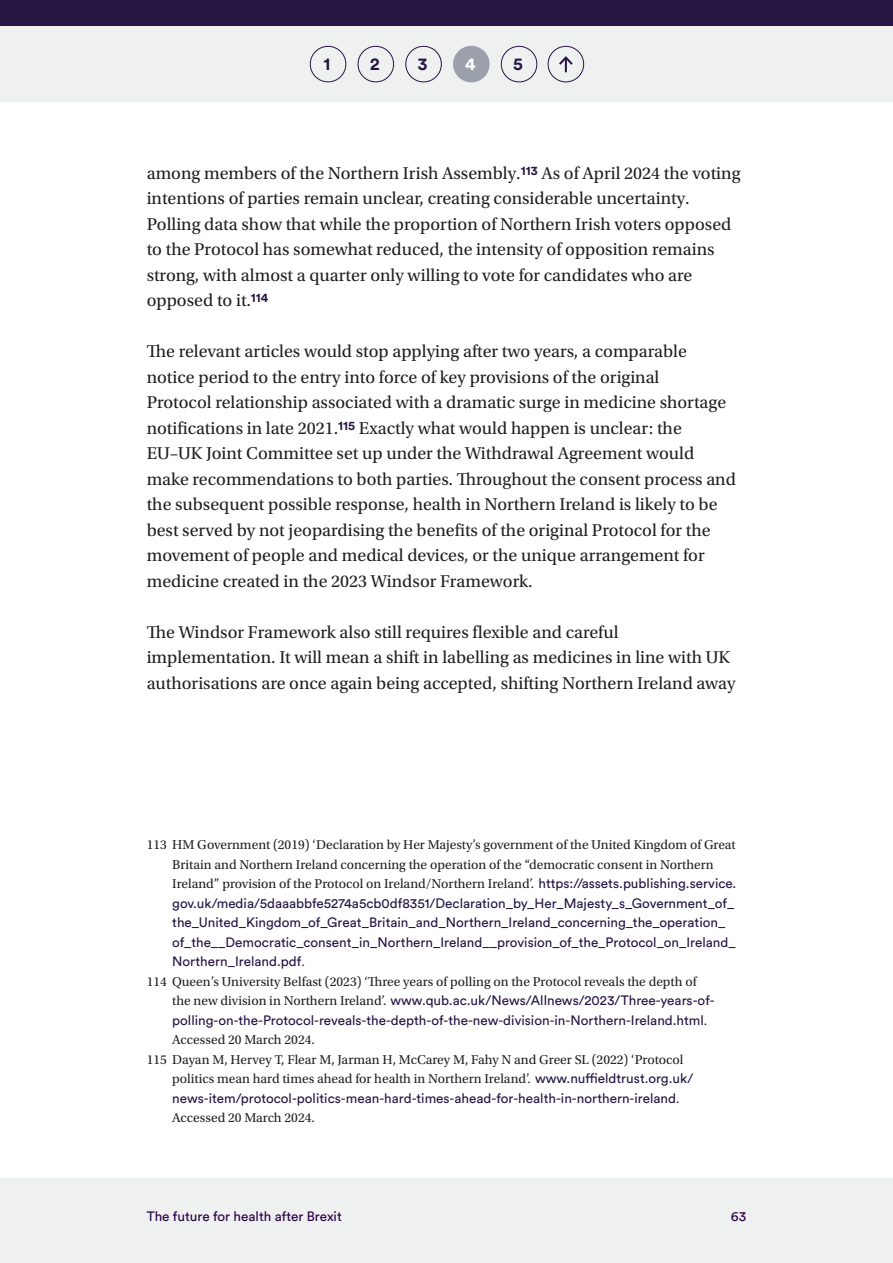
<style>
.page{position:relative;width:893px;height:1263px;background:#fff}
.page>*{position:absolute;margin:0;border:0;box-sizing:border-box;transform-origin:0 0}
.Body_text{font:18px/25.5px "Utopia Std";color:#231f20}
.t1{font:700 17.55px "Circular Pro";color:#271544}
.t2{font:700 17.55px "Circular Pro";color:#fff}
.Footnotes{font:13.5px/19.5px "Circular Pro";color:#271544}
.Footnotes-2{font:13.5px/19.5px "Utopia Std";color:#231f20}
.t3{font:13.5px "Circular Pro";color:#280048}
.s1{font-family:"Utopia Std";color:#231f20}
.s2{font-family:"Circular Pro";color:#271544}
</style>
<div class="page">
<div style="left:0;top:0;width:893px;height:26px;background:#271544"></div>
<div style="left:0;top:26px;width:893px;height:76px;background:#eff0f0"></div>
<div style="left:0;top:1179px;width:893px;height:84px;background:#eff0f0"></div>
<div style="left:454px;top:46px;width:35px;height:36px;background:#9ba0ab;border-radius:50%"></div>
<div style="left:453px;top:46px;width:36px;height:36px;border:1px solid #9ba0ab;border-radius:50%"></div>
<div style="left:548px;top:46px;width:36px;height:36px;border:1px solid #271544;border-radius:50%"></div>
<svg style="left:559px;top:56px;width:14px;height:16px"></svg>
<div style="left:310px;top:46px;width:36px;height:36px;border:1px solid #271544;border-radius:50%"></div>
<div style="left:358px;top:46px;width:36px;height:36px;border:1px solid #271544;border-radius:50%"></div>
<div style="left:405px;top:46px;width:37px;height:36px;border:1px solid #271544;border-radius:50%"></div>
<div style="left:501px;top:46px;width:36px;height:36px;border:1px solid #271544;border-radius:50%"></div>
<p class="t1" style="left:324px;top:52px;width:8px">1</p>
<p class="t1" style="left:370px;top:52px;width:11px">2</p>
<p class="t1" style="left:418px;top:52px;width:11px">3</p>
<p class="t2" style="left:465px;top:52px;width:12px">4</p>
<p class="t1" style="left:513px;top:52px;width:11px">5</p>
<p class="Body_text" style="left:147px;top:160px;width:595px">among members of the Northern Irish Assembly.<sup>113</sup> As of April 2024 the voting intentions of parties remain unclear, creating considerable uncertainty.<br>Polling data show that while the proportion of Northern Irish voters opposed to the Protocol has somewhat reduced, the intensity of opposition remains strong, with almost a quarter only willing to vote for candidates who are opposed to it.<sup>114</sup></p>
<p class="Body_text" style="left:147px;top:339px;width:591px">The relevant articles would stop applying after two years, a comparable notice period to the entry into force of key provisions of the original<br>Protocol relationship associated with a dramatic surge in medicine shortage notifications in late 2021.<sup>115</sup> Exactly what would happen is unclear: the EU–UK Joint Committee set up under the Withdrawal Agreement would make recommendations to both parties. Throughout the consent process and the subsequent possible response, health in Northern Ireland is likely to be best served by not jeopardising the benefits of the original Protocol for the movement of people and medical devices, or the unique arrangement for medicine created in the 2023 Windsor Framework.</p>
<p class="Body_text" style="left:147px;top:619px;width:590px">The Windsor Framework also still requires flexible and careful implementation. It will mean a shift in labelling as medicines in line with UK authorisations are once again being accepted, shifting Northern Ireland away</p>
<p class="Footnotes" style="left:172px;top:834px;width:566px;text-indent:-26px"><span class="s1">113 HM Government (2019) ‘Declaration by Her Majesty’s government of the United Kingdom of Great Britain and Northern Ireland concerning the operation of the “democratic consent in Northern Ireland” provision of the Protocol on Ireland/Northern Ireland’.</span> https://assets.publishing.service. gov.uk/media/5daaabbfe5274a5cb0df8351/Declaration_by_Her_Majesty_s_Government_of_ the_United_Kingdom_of_Great_Britain_and_Northern_Ireland_concerning_the_operation_ of_the__Democratic_consent_in_Northern_Ireland__provision_of_the_Protocol_on_Ireland_ Northern_Ireland.pdf<span class="s1">.</span></p>
<p class="Footnotes-2" style="left:172px;top:972px;width:544px;text-indent:-26px">114 Queen’s University Belfast (2023) ‘Three years of polling on the Protocol reveals the depth of the new division in Northern Ireland’. <span class="s2">www.qub.ac.uk/News/Allnews/2023/Three-years-of&shy;polling-on-the-Protocol-reveals-the-depth-of-the-new-division-in-Northern-Ireland.html</span>.<br>Accessed 20 March 2024.</p>
<p class="Footnotes-2" style="left:172px;top:1050px;width:523px;text-indent:-26px">115 Dayan M, Hervey T, Flear M, Jarman H, McCarey M, Fahy N and Greer SL (2022) ‘Protocol politics mean hard times ahead for health in Northern Ireland’. <span class="s2">www.nuffieldtrust.org.uk/ news-item/protocol-politics-mean-hard-times-ahead-for-health-in-northern-ireland</span>.<br>Accessed 20 March 2024.</p>
<p class="t3" style="left:147px;top:1207px;width:197px">The future for health after Brexit</p>
<p class="t3" style="left:731px;top:1207px;width:17px">63</p>
</div>
